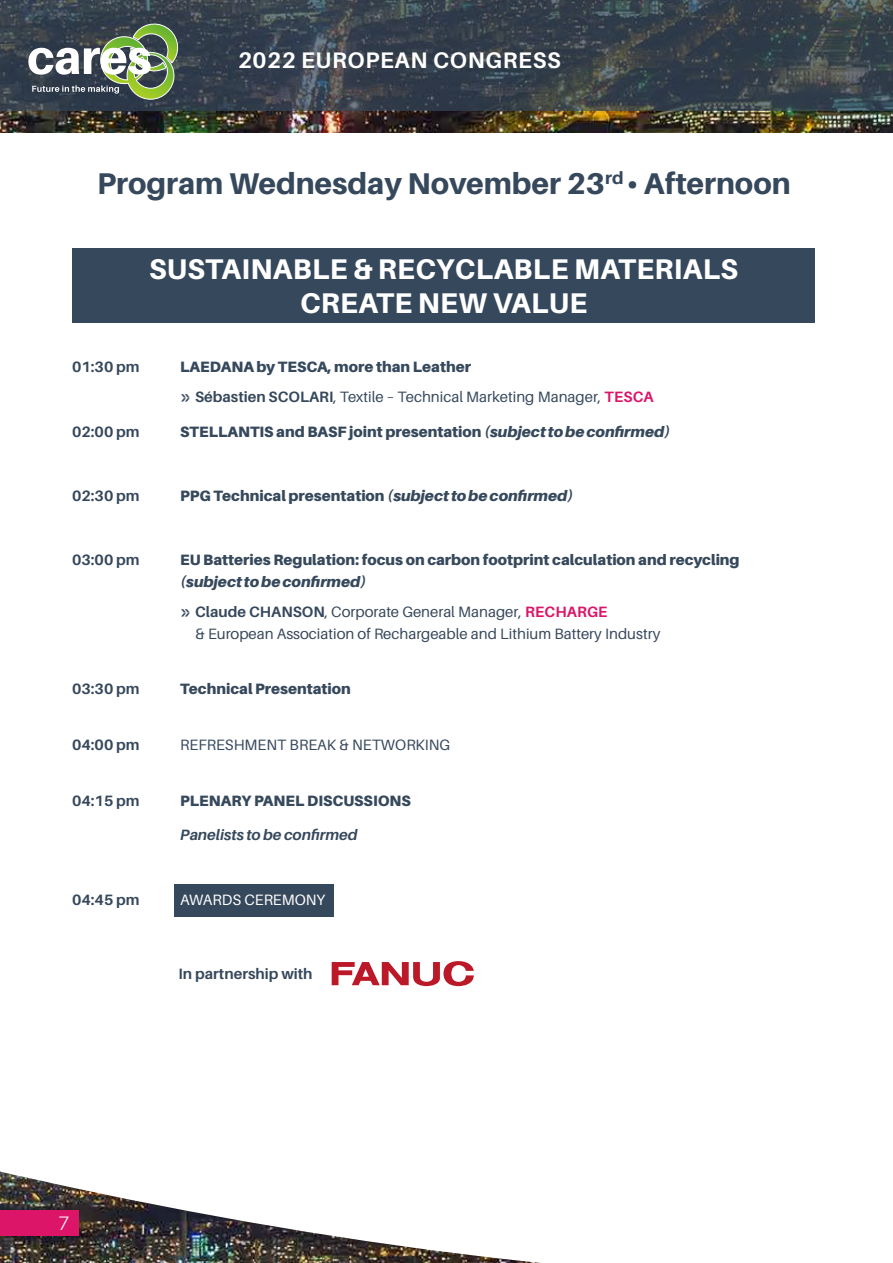
<style>
.page{position:relative;width:893px;height:1263px;background:#fff}
.page>*{position:absolute;margin:0;border:0;box-sizing:border-box;transform-origin:0 0}
.t1{font:800 30px "Aileron";color:#36485c}
.t2{font:800 28.5px/33.6px "Aileron";letter-spacing:.01em;color:#fff;text-align:center}
.t3{font:700 22.5px "Aileron";letter-spacing:.03em;color:#fff}
.t4{font:300 19.5px "Aileron";color:#fff}
.t5{font:900 15px/21.6px "Aileron";color:#36485c}
.t6{font:15px/21.6px "Aileron";color:#36485c}
.t7{font:700 15px "Aileron";color:#36485c}
.t8{font:italic 700 15px "Aileron";color:#36485c}
.t9{font:15px "Aileron";color:#fff}
.s1{font-family:"Allerta Stencil"}
.s2{font-weight:700}
.s3{font-weight:700;color:#dd1568}
.s4{font-style:italic}
</style>
<div class="page">
<img style="left:0;top:1171px;width:540px;height:92px">
<img style="left:0;top:111px;width:893px;height:22px">
<svg style="left:0;top:0;width:893px;height:111px;background:#39434d"></svg>
<svg style="left:28px;top:21px;width:153px;height:79px;background:#6a796d"></svg>
<div style="left:0;top:1210px;width:78px;height:25px;background:#dd1568"></div>
<div style="left:72px;top:248px;width:743px;height:75px;background:#36485c"></div>
<div style="left:174px;top:885px;width:160px;height:32px;background:#36485c"></div>
<svg style="left:332px;top:961px;width:142px;height:25px"></svg>
<h3 class="t3" style="left:238px;top:47px;width:324px">2022 EUROPEAN CONGRESS</h3>
<p class="t1" style="left:97px;top:167px;width:695px">Program Wednesday November 23<sup>rd</sup> • Afternoon</p>
<p class="t2" style="left:149px;top:252px;width:590px">SUSTAINABLE &amp; RECYCLABLE MATERIALS<br>CREATE NEW VALUE</p>
<p class="t7" style="left:72px;top:359px;width:69px">01:30 pm</p>
<p class="t5" style="left:180px;top:356px;width:292px">LAEDANA by TESCA, more than Leather</p>
<p class="t6" style="left:180px;top:386px;width:475px"><span class="s1">»</span> <span class="s2">Sébastien SCOLARI</span>, Textile – Technical Marketing Manager, <span class="s3">TESCA</span></p>
<p class="t7" style="left:72px;top:423px;width:69px">02:00 pm</p>
<p class="t5" style="left:180px;top:421px;width:492px">STELLANTIS and BASF joint presentation <span class="s4">(subject to be confirmed)</span></p>
<p class="t7" style="left:72px;top:487px;width:69px">02:30 pm</p>
<p class="t5" style="left:180px;top:485px;width:395px">PPG Technical presentation <span class="s4">(subject to be confirmed)</span></p>
<p class="t7" style="left:72px;top:552px;width:69px">03:00 pm</p>
<p class="t5" style="left:180px;top:549px;width:561px">EU Batteries Regulation: focus on carbon footprint calculation and recycling <span class="s4">(subject to be confirmed)</span></p>
<p class="t6" style="left:195px;top:601px;width:467px;text-indent:-15px"><span class="s1">»</span> <span class="s2">Claude CHANSON</span>, Corporate General Manager, <span class="s3">RECHARGE<br></span>&amp; European Association of Rechargeable and Lithium Battery Industry</p>
<p class="t7" style="left:72px;top:681px;width:69px">03:30 pm</p>
<p class="t5" style="left:180px;top:678px;width:172px">Technical Presentation</p>
<p class="t7" style="left:72px;top:737px;width:69px">04:00 pm</p>
<p class="t6" style="left:180px;top:734px;width:271px">REFRESHMENT BREAK &amp; NETWORKING</p>
<p class="t7" style="left:72px;top:792px;width:69px">04:15 pm</p>
<p class="t5" style="left:180px;top:790px;width:232px">PLENARY PANEL DISCUSSIONS</p>
<p class="t8" style="left:180px;top:827px;width:179px">Panelists to be confirmed</p>
<p class="t7" style="left:72px;top:891px;width:69px">04:45 pm</p>
<p class="t9" style="left:180px;top:891px;width:147px">AWARDS CEREMONY</p>
<h3 class="t4" style="left:59px;top:1212px;width:12px">7</h3>
<p class="t7" style="left:179px;top:966px;width:135px">In partnership with</p>
</div>
